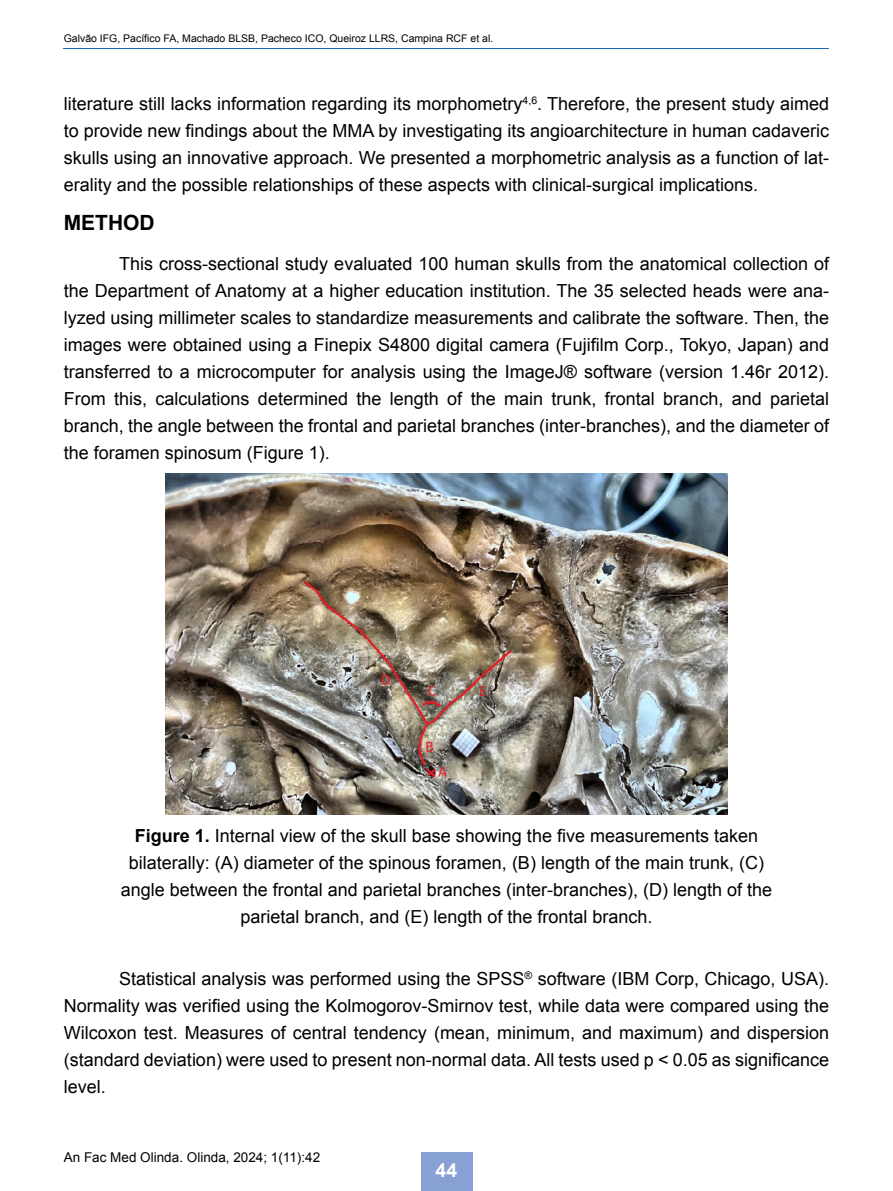
<style>
.page{position:relative;width:893px;height:1191px;background:#fff}
.page>*{position:absolute;margin:0;border:0;box-sizing:border-box;transform-origin:0 0}
.t1{font:700 21px "Arial";color:#000}
.t2{font:700 19.5px "Arial";color:#fff}
.t3{font:18px/27px "Arial";color:#000;text-align:justify}
.t4{font:13.5px "Arial";color:#000}
.t5{font:10.5px "Arial";color:#000}
.s1{font-weight:700}
</style>
<div class="page">
<div style="left:421px;top:1152px;width:51px;height:39px;background:#87a1d4"></div>
<hr style="left:64px;top:48px;width:765px;height:1px;background:#176bb4">
<img style="left:165px;top:473px;width:563px;height:341px">
<p class="t5" style="left:64px;top:31px;width:431px">Galvão IFG, Pacífico FA, Machado BLSB, Pacheco ICO, Queiroz LLRS, Campina RCF et al.</p>
<p class="t3" style="left:64px;top:90px;width:767px">literature still lacks information regarding its morphometry<sup>4,6</sup>. Therefore, the present study aimed to provide new findings about the MMA by investigating its angioarchitecture in human cadaveric skulls using an innovative approach. We presented a morphometric analysis as a function of lat&shy;erality and the possible relationships of these aspects with clinical-surgical implications.</p>
<p class="t1" style="left:64px;top:209px;width:92px">METHOD</p>
<p class="t3" style="left:64px;top:250px;width:767px;text-indent:55px">This cross-sectional study evaluated 100 human skulls from the anatomical collection of the Department of Anatomy at a higher education institution. The 35 selected heads were ana&shy;lyzed using millimeter scales to standardize measurements and calibrate the software. Then, the images were obtained using a Finepix S4800 digital camera (Fujifilm Corp., Tokyo, Japan) and transferred to a microcomputer for analysis using the ImageJ® software (version 1.46r 2012).<br>From this, calculations determined the length of the main trunk, frontal branch, and parietal branch, the angle between the frontal and parietal branches (inter-branches), and the diameter of the foramen spinosum (Figure 1).</p>
<p class="t3" style="left:121px;top:822px;width:653px;text-align:center"><span class="s1">Figure 1.</span> Internal view of the skull base showing the five measurements taken bilaterally: (A) diameter of the spinous foramen, (B) length of the main trunk, (C) angle between the frontal and parietal branches (inter-branches), (D) length of the parietal branch, and (E) length of the frontal branch.</p>
<p class="t3" style="left:64px;top:965px;width:767px;text-indent:55px">Statistical analysis was performed using the SPSS<sup>®</sup> software (IBM Corp, Chicago, USA).<br>Normality was verified using the Kolmogorov-Smirnov test, while data were compared using the Wilcoxon test. Measures of central tendency (mean, minimum, and maximum) and dispersion (standard deviation) were used to present non-normal data. All tests used p &lt; 0.05 as significance level.</p>
<p class="t4" style="left:64px;top:1148px;width:258px">An Fac Med Olinda. Olinda, 2024; 1(11):42</p>
<p class="t2" style="left:436px;top:1157px;width:23px">44</p>
</div>
